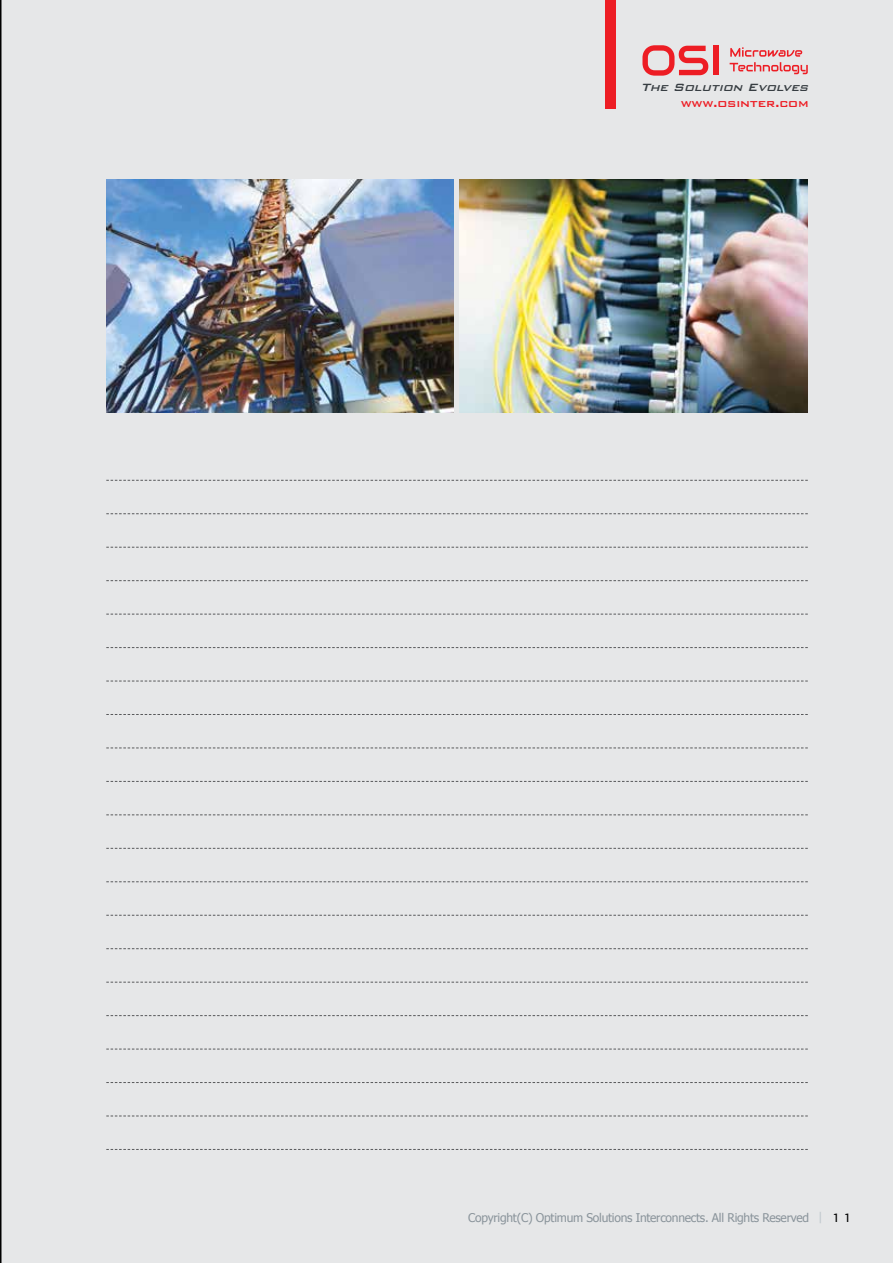
<style>
.page{position:relative;width:893px;height:1263px;background:#e6e7e8}
.page>*{position:absolute;margin:0;border:0;box-sizing:border-box;transform-origin:0 0}
.t1{font:300 16.5px "Bank Gothic BT";color:#000;scale:.92 1}
.t2{font:italic 500 14.1px "Bank Gothic BT";color:#373d42}
.t3{font:500 14.1px "Bank Gothic BT";color:#ed1d24}
.t4{font:12px "Tahoma";letter-spacing:-.02em;color:#8a949b}
.s1{color:#bec7cc}
</style>
<div class="page">
<svg style="left:642px;top:45px;width:66px;height:31px"></svg>
<div style="left:713px;top:46px;width:5px;height:29px;background:#ed1d24"></div>
<svg style="left:730px;top:47px;width:78px;height:27px"></svg>
<div style="left:605px;top:0;width:11px;height:109px;background:#ed1d24"></div>
<svg style="left:106px;top:614px;width:702px;height:1px"></svg>
<svg style="left:106px;top:814px;width:702px;height:1px"></svg>
<svg style="left:106px;top:714px;width:702px;height:1px"></svg>
<svg style="left:106px;top:513px;width:702px;height:1px"></svg>
<svg style="left:106px;top:915px;width:702px;height:1px"></svg>
<svg style="left:106px;top:1082px;width:702px;height:1px"></svg>
<svg style="left:106px;top:647px;width:702px;height:1px"></svg>
<svg style="left:106px;top:848px;width:702px;height:1px"></svg>
<svg style="left:106px;top:982px;width:702px;height:1px"></svg>
<svg style="left:106px;top:747px;width:702px;height:1px"></svg>
<svg style="left:106px;top:547px;width:702px;height:1px"></svg>
<svg style="left:106px;top:948px;width:702px;height:1px"></svg>
<svg style="left:106px;top:1115px;width:702px;height:1px"></svg>
<svg style="left:106px;top:681px;width:702px;height:1px"></svg>
<svg style="left:106px;top:480px;width:702px;height:1px"></svg>
<svg style="left:106px;top:881px;width:702px;height:1px"></svg>
<svg style="left:106px;top:1049px;width:702px;height:1px"></svg>
<svg style="left:106px;top:781px;width:702px;height:1px"></svg>
<svg style="left:106px;top:580px;width:702px;height:1px"></svg>
<svg style="left:106px;top:1015px;width:702px;height:1px"></svg>
<svg style="left:106px;top:1149px;width:702px;height:1px"></svg>
<img style="left:460px;top:180px;width:348px;height:233px">
<img style="left:106px;top:180px;width:348px;height:233px">
<hr style="left:0;top:0;width:2px;height:1263px;background:#000">
<p class="t2" style="left:641px;top:80px;width:172px">The Solution Evolves</p>
<p class="t3" style="left:681px;top:96px;width:130px">www.osinter.com</p>
<p class="t4" style="left:468px;top:1209px;width:356px">Copyright(C) Optimum Solutions Interconnects. All Rights Reserved <span class="s1">|</span></p>
<h1 class="t1" style="left:831px;top:1208px;width:26px">11</h1>
</div>
